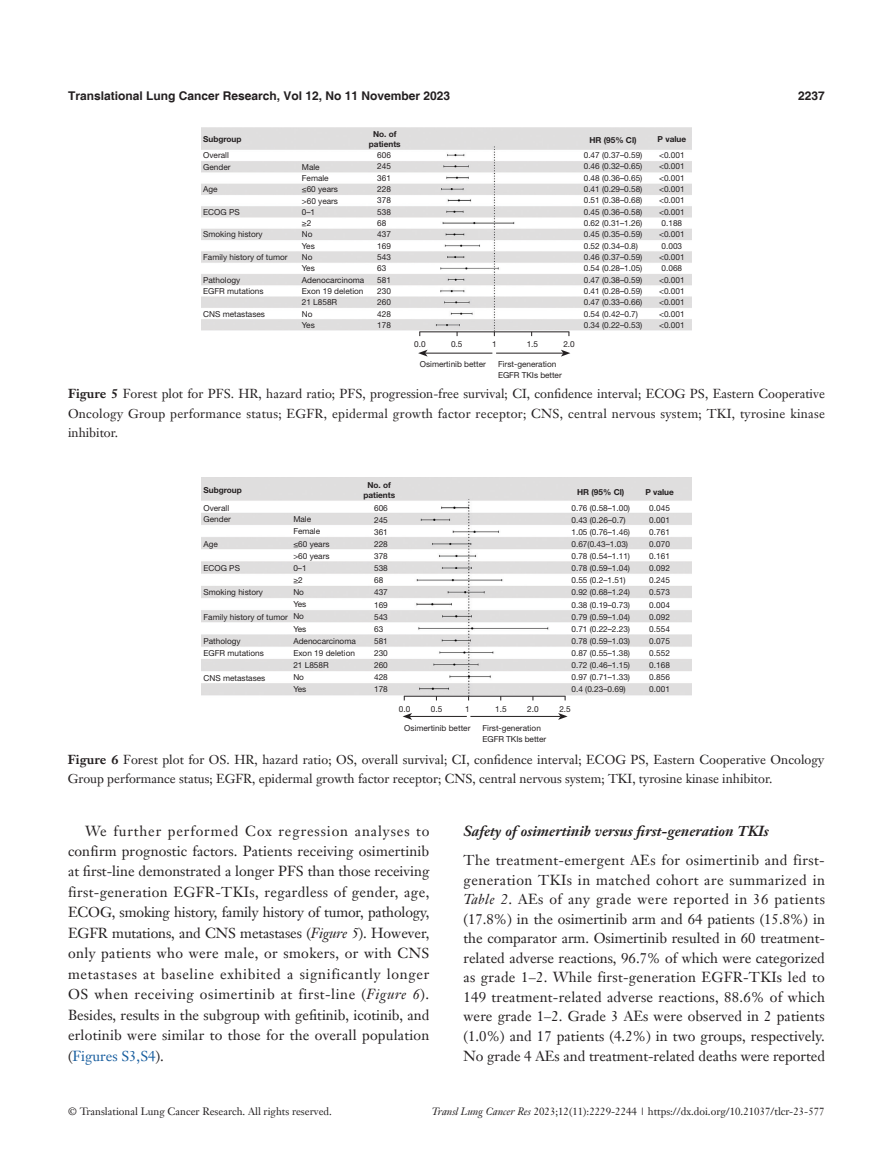
<style>
.page{position:relative;width:893px;height:1170px;background:#fff}
.page>*{position:absolute;margin:0;border:0;box-sizing:border-box;transform-origin:0 0}
.t1{font:14.25px/20.4px "Janson Text LT";color:#231f20;text-align:justify}
.t2{font:italic 700 14.25px "Janson Text LT";color:#231f20}
.t3{font:12.75px/19.5px "Janson Text LT";letter-spacing:.005em;color:#231f20;text-align:justify}
.t4{font:700 12px "Helvetica";color:#231f20}
.t5{font:10.5px "Janson Text LT";color:#231f20}
.t6{font:8.25px/11.2px "Helvetica Neue LT Pro";color:#231f20}
.t7{font:700 8.25px/9.6px "Helvetica Neue LT Pro";color:#231f20;text-align:center}
.s1{font-weight:700}
.s2{font-style:italic}
.s3{color:#175d9e}
</style>
<div class="page">
<img style="left:201px;top:128px;width:491px;height:229px">
<hr style="left:419px;top:331px;width:150px;height:1px;background:#231f20">
<hr style="left:496px;top:353px;width:67px;height:1px;background:#231f20">
<svg style="left:561px;top:349px;width:9px;height:7px"></svg>
<hr style="left:425px;top:353px;width:67px;height:1px;background:#231f20">
<svg style="left:418px;top:349px;width:10px;height:7px"></svg>
<img style="left:201px;top:477px;width:490px;height:243px">
<hr style="left:404px;top:695px;width:161px;height:1px;background:#231f20">
<hr style="left:470px;top:716px;width:90px;height:1px;background:#231f20">
<svg style="left:558px;top:713px;width:10px;height:6px"></svg>
<hr style="left:410px;top:716px;width:57px;height:1px;background:#231f20">
<svg style="left:403px;top:713px;width:9px;height:6px"></svg>
<h3 class="t4" style="left:68px;top:88px;width:384px">Translational Lung Cancer Research, Vol 12, No 11 November 2023</h3>
<h3 class="t4" style="left:798px;top:88px;width:28px">2237</h3>
<p class="t7" style="left:203px;top:134px;width:40px">Subgroup</p>
<p class="t7" style="left:369px;top:129px;width:33px">No. of patients</p>
<p class="t7" style="left:589px;top:135px;width:49px">HR (95% Cl)</p>
<p class="t7" style="left:658px;top:134px;width:30px">P value</p>
<p class="t6" style="left:203px;top:149px;width:29px">Overall<br>Gender</p>
<p class="t6" style="left:203px;top:183px;width:16px">Age</p>
<p class="t6" style="left:203px;top:206px;width:38px">ECOG PS</p>
<p class="t6" style="left:203px;top:229px;width:61px">Smoking history</p>
<p class="t6" style="left:203px;top:251px;width:86px">Family history of tumor</p>
<p class="t6" style="left:203px;top:274px;width:62px">Pathology<br>EGFR mutations</p>
<p class="t6" style="left:203px;top:308px;width:63px">CNS metastases</p>
<p class="t6" style="left:377px;top:149px;width:15px">606<br>245<br>361<br>228<br>378<br>538<br>68<br>437<br>169<br>543<br>63<br>581<br>230<br>260<br>428<br>178</p>
<p class="t6" style="left:584px;top:149px;width:60px">0.47 (0.37–0.59)<br>0.46 (0.32–0.65)<br>0.48 (0.36–0.65)<br>0.41 (0.29–0.58)<br>0.51 (0.38–0.68)<br>0.45 (0.36–0.58)<br>0.62 (0.31–1.26)<br>0.45 (0.35–0.59)<br>0.52 (0.34–0.8)<br>0.46 (0.37–0.59)<br>0.54 (0.28–1.05)<br>0.47 (0.38–0.59)<br>0.41 (0.28–0.59)<br>0.47 (0.33–0.66)<br>0.54 (0.42–0.7)<br>0.34 (0.22–0.53)</p>
<p class="t6" style="left:659px;top:149px;width:27px">&lt;0.001 &lt;0.001 &lt;0.001 &lt;0.001 &lt;0.001 &lt;0.001<br>0.188 &lt;0.001<br>0.003 &lt;0.001<br>0.068 &lt;0.001 &lt;0.001 &lt;0.001 &lt;0.001 &lt;0.001</p>
<p class="t6" style="left:414px;top:338px;width:13px">0.0</p>
<p class="t6" style="left:451px;top:338px;width:13px">0.5</p>
<p class="t6" style="left:492px;top:338px;width:6px">1</p>
<p class="t6" style="left:527px;top:338px;width:13px">1.5</p>
<p class="t6" style="left:563px;top:338px;width:13px">2.0</p>
<p class="t6" style="left:420px;top:358px;width:68px">Osimertinib better</p>
<p class="t6" style="left:498px;top:358px;width:65px;line-height:10.6px">First-generation<br>EGFR TKIs better</p>
<p class="t3" style="left:68px;top:384px;width:758px"><span class="s1">Figure 5</span> Forest plot for PFS. HR, hazard ratio; PFS, progression-free survival; CI, confidence interval; ECOG PS, Eastern Cooperative Oncology Group performance status; EGFR, epidermal growth factor receptor; CNS, central nervous system; TKI, tyrosine kinase inhibitor.</p>
<p class="t6" style="left:302px;top:161px;width:64px">Male<br>Female<br>≤60 years<br>&gt;60 years<br>0–1<br>≥2<br>No<br>Yes<br>No<br>Yes<br>Adenocarcinoma<br>Exon 19 deletion<br>21 L858R<br>No<br>Yes</p>
<p class="t7" style="left:203px;top:484px;width:40px">Subgroup</p>
<p class="t6" style="left:203px;top:502px;width:29px">Overall<br>Gender</p>
<p class="t6" style="left:203px;top:538px;width:16px">Age</p>
<p class="t6" style="left:203px;top:562px;width:38px">ECOG PS</p>
<p class="t6" style="left:203px;top:586px;width:61px">Smoking history</p>
<p class="t6" style="left:203px;top:611px;width:86px">Family history of tumor</p>
<p class="t6" style="left:203px;top:635px;width:62px;line-height:12.1px">Pathology<br>EGFR mutations</p>
<p class="t6" style="left:203px;top:672px;width:63px">CNS metastases</p>
<p class="t6" style="left:293px;top:513px;width:64px;line-height:12.1px">Male<br>Female<br>≤60 years<br>&gt;60 years<br>0–1<br>≥2<br>No<br>Yes<br>No<br>Yes<br>Adenocarcinoma<br>Exon 19 deletion<br>21 L858R<br>No<br>Yes</p>
<p class="t7" style="left:363px;top:480px;width:33px">No. of patients</p>
<p class="t6" style="left:374px;top:501px;width:15px;line-height:12.1px">606<br>245<br>361<br>228<br>378<br>538<br>68<br>437<br>169<br>543<br>63<br>581<br>230<br>260<br>428<br>178</p>
<p class="t7" style="left:577px;top:487px;width:49px">HR (95% Cl)</p>
<p class="t7" style="left:645px;top:486px;width:30px">P value</p>
<p class="t6" style="left:571px;top:501px;width:60px;line-height:12.1px">0.76 (0.58–1.00)<br>0.43 (0.26–0.7)<br>1.05 (0.76–1.46)<br>0.67(0.43–1.03)<br>0.78 (0.54–1.11)<br>0.78 (0.59–1.04)<br>0.55 (0.2–1.51)<br>0.92 (0.68–1.24)<br>0.38 (0.19–0.73)<br>0.79 (0.59–1.04)<br>0.71 (0.22–2.23)<br>0.78 (0.59–1.03)<br>0.87 (0.55–1.38)<br>0.72 (0.46–1.15)<br>0.97 (0.71–1.33)<br>0.4 (0.23–0.69)</p>
<p class="t6" style="left:649px;top:501px;width:22px;line-height:12.1px;text-align:justify">0.045<br>0.001<br>0.761<br>0.070<br>0.161<br>0.092<br>0.245<br>0.573<br>0.004<br>0.092<br>0.554<br>0.075<br>0.552<br>0.168<br>0.856<br>0.001</p>
<p class="t6" style="left:399px;top:703px;width:13px">0.0</p>
<p class="t6" style="left:431px;top:703px;width:13px">0.5</p>
<p class="t6" style="left:465px;top:703px;width:6px">1</p>
<p class="t6" style="left:495px;top:703px;width:13px">1.5</p>
<p class="t6" style="left:527px;top:703px;width:13px">2.0</p>
<p class="t6" style="left:559px;top:703px;width:13px">2.5</p>
<p class="t6" style="left:404px;top:722px;width:68px">Osimertinib better</p>
<p class="t6" style="left:483px;top:722px;width:65px;line-height:10.6px">First-generation<br>EGFR TKIs better</p>
<p class="t3" style="left:68px;top:749px;width:758px"><span class="s1">Figure 6</span> Forest plot for OS. HR, hazard ratio; OS, overall survival; CI, confidence interval; ECOG PS, Eastern Cooperative Oncology<br>Group performance status; EGFR, epidermal growth factor receptor; CNS, central nervous system; TKI, tyrosine kinase inhibitor.</p>
<p class="t1" style="left:68px;top:820px;width:363px;text-indent:17px">We further performed Cox regression analyses to confirm prognostic factors. Patients receiving osimertinib at first-line demonstrated a longer PFS than those receiving first-generation EGFR-TKIs, regardless of gender, age, ECOG, smoking history, family history of tumor, pathology, EGFR mutations, and CNS metastases (<span class="s2">Figure 5</span>). However, only patients who were male, or smokers, or with CNS metastases at baseline exhibited a significantly longer OS when receiving osimertinib at first-line (<span class="s2">Figure 6</span>).<br>Besides, results in the subgroup with gefitinib, icotinib, and erlotinib were similar to those for the overall population (<span class="s3">Figures S3,S4</span>).</p>
<h1 class="t2" style="left:463px;top:821px;width:307px">Safety of osimertinib versus first-generation TKIs</h1>
<p class="t1" style="left:463px;top:850px;width:363px;line-height:19.5px">The treatment-emergent AEs for osimertinib and first&shy;generation TKIs in matched cohort are summarized in <span class="s2">Table 2</span>. AEs of any grade were reported in 36 patients (17.8%) in the osimertinib arm and 64 patients (15.8%) in the comparator arm. Osimertinib resulted in 60 treatment&shy;related adverse reactions, 96.7% of which were categorized as grade 1–2. While first-generation EGFR-TKIs led to 149 treatment-related adverse reactions, 88.6% of which were grade 1–2. Grade 3 AEs were observed in 2 patients (1.0%) and 17 patients (4.2%) in two groups, respectively.<br>No grade 4 AEs and treatment-related deaths were reported</p>
<p class="t5" style="left:68px;top:1104px;width:265px">© Translational Lung Cancer Research. All rights reserved.</p>
<p class="t5" style="left:432px;top:1104px;width:394px"><span class="s2">Transl Lung Cancer Res</span> 2023;12(11):2229-2244 | https://dx.doi.org/10.21037/tlcr-23-577</p>
</div>
